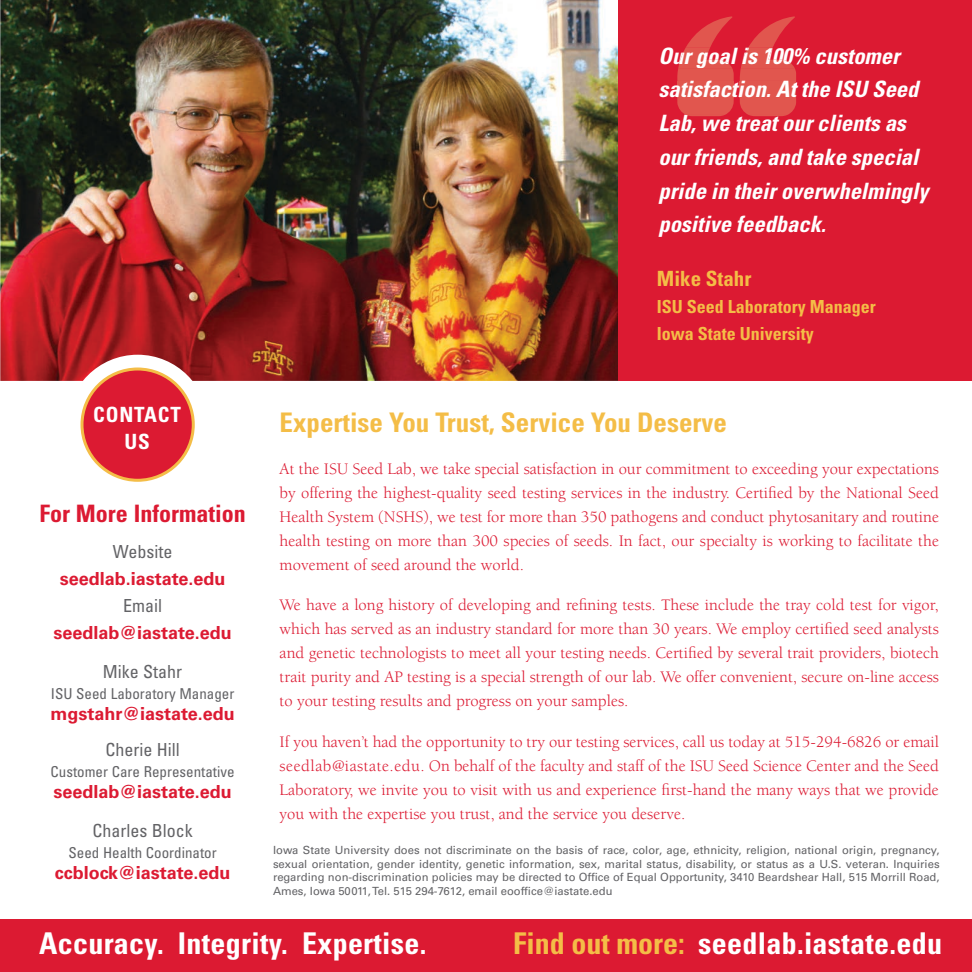
<style>
.page{position:relative;width:972px;height:972px;background:#fff}
.page>*{position:absolute;margin:0;border:0;box-sizing:border-box;transform-origin:0 0}
.t1{font:700 condensed 30px "Univers LT Std";letter-spacing:.01em;color:#fff}
.t2{font:700 condensed 27px "Univers LT Std";color:#f4bd47}
.t3{font:700 condensed 24px "Univers LT Std";color:#dc1a32}
.t4{font:italic 700 condensed 22.5px/33.8px "Univers LT Std";color:#fff}
.t5{font:700 condensed 21px "Univers LT Std";color:#f4bd47}
.t6{font:700 condensed 21px/27px "Univers LT Std";letter-spacing:.04em;color:#fff;text-align:center}
.t7{font:700 18px "Univers LT Std";color:#dc1a32}
.t8{font:700 condensed 18px/27px "Univers LT Std";color:#f4bd47}
.t9{font:condensed 18px "Univers LT Std";color:#636366}
.t10{font:16.5px/24px "Berkeley Std";color:#dc1a32;text-align:justify}
.t11{font:condensed 15px "Univers LT Std";color:#636366}
.t12{font:11.25px/13.5px "Univers LT Std";color:#636366;text-align:justify}
.s1{font-size:15px}
.s2{color:#f4bd47}
</style>
<div class="page">
<img style="left:0;top:0;width:619px;height:381px">
<div style="left:0;top:920px;width:972px;height:52px;background:#dc1a32"></div>
<div style="left:619px;top:0;width:353px;height:381px;background:#dc1a32"></div>
<svg style="left:677px;top:16px;width:57px;height:100px"></svg>
<svg style="left:740px;top:16px;width:56px;height:100px"></svg>
<div style="left:67px;top:355px;width:141px;height:141px;background:#fff;border-radius:50%"></div>
<div style="left:82px;top:369px;width:111px;height:111px;background:#dc1a32;border-radius:50%"></div>
<div style="left:81px;top:368px;width:114px;height:114px;border:3px solid #f4bd47;border-radius:50%"></div>
<h3 class="t4" style="left:658px;top:39px;width:262px">Our goal is 100% customer satisfaction. At the ISU Seed<br>Lab, we treat our clients as</h3>
<h3 class="t4" style="left:658px;top:140px;width:271px">our friends, and take special pride in their overwhelmingly positive feedback.</h3>
<p class="t6" style="left:93px;top:401px;width:89px">CONTACT<br>US</p>
<h3 class="t3" style="left:39px;top:499px;width:208px">For More Information</h3>
<p class="t9" style="left:113px;top:540px;width:61px">Website</p>
<p class="t7" style="left:60px;top:568px;width:167px">seedlab.iastate.edu</p>
<p class="t9" style="left:123px;top:594px;width:40px">Email</p>
<p class="t7" style="left:53px;top:622px;width:180px">seedlab@iastate.edu</p>
<p class="t9" style="left:103px;top:660px;width:81px">Mike Stahr</p>
<p class="t11" style="left:51px;top:684px;width:185px">ISU Seed Laboratory Manager</p>
<p class="t7" style="left:51px;top:703px;width:186px">mgstahr@iastate.edu</p>
<p class="t9" style="left:105px;top:738px;width:76px">Cherie Hill</p>
<p class="t11" style="left:51px;top:762px;width:185px">Customer Care Representative</p>
<p class="t7" style="left:53px;top:781px;width:180px">seedlab@iastate.edu</p>
<p class="t9" style="left:92px;top:819px;width:102px">Charles Block</p>
<p class="t11" style="left:69px;top:843px;width:150px">Seed Health Coordinator</p>
<p class="t7" style="left:55px;top:862px;width:177px">ccblock@iastate.edu</p>
<p class="t5" style="left:657px;top:265px;width:96px">Mike Stahr</p>
<p class="t8" style="left:657px;top:293px;width:220px">ISU Seed Laboratory Manager<br>Iowa State University</p>
<h2 class="t2" style="left:280px;top:406px;width:449px">Expertise You Trust, Service You Deserve</h2>
<p class="t10" style="left:280px;top:457px;width:661px">At the ISU Seed Lab, we take special satisfaction in our commitment to exceeding your expectations by offering the highest-quality seed testing services in the industry. Certified by the National Seed Health System (NSHS), we test for more than 350 pathogens and conduct phytosanitary and routine health testing on more than 300 species of seeds. In fact, our specialty is working to facilitate the movement of seed around the world.</p>
<p class="t10" style="left:280px;top:593px;width:661px">We have a long history of developing and refining tests. These include the tray cold test for vigor, which has served as an industry standard for more than 30 years. We employ certified seed analysts and genetic technologists to meet all your testing needs. Certified by several trait providers, biotech trait purity and AP testing is a special strength of our lab. We offer convenient, secure on-line access to your testing results and progress on your samples.</p>
<p class="t10" style="left:280px;top:730px;width:661px">If you haven’t had the opportunity to try our testing services, call us today at 515-294-6826 or email seedlab<span class="s1">@</span>iastate.edu. On behalf of the faculty and staff of the ISU Seed Science Center and the Seed Laboratory, we invite you to visit with us and experience first-hand the many ways that we provide you with the expertise you trust, and the service you deserve.</p>
<p class="t12" style="left:273px;top:844px;width:668px">Iowa State University does not discriminate on the basis of race, color, age, ethnicity, religion, national origin, pregnancy, sexual orientation, gender identity, genetic information, sex, marital status, disability, or status as a U.S. veteran. Inquiries regarding non-discrimination policies may be directed to Office of Equal Opportunity, 3410 Beardshear Hall, 515 Morrill Road, Ames, Iowa 50011, Tel. 515 294-7612, email eooffice@iastate.edu</p>
<h1 class="t1" style="left:39px;top:925px;width:389px">Accuracy. Integrity. Expertise.</h1>
<h1 class="t1" style="left:513px;top:925px;width:430px"><span class="s2">Find out more:</span> seedlab.iastate.edu</h1>
</div>
